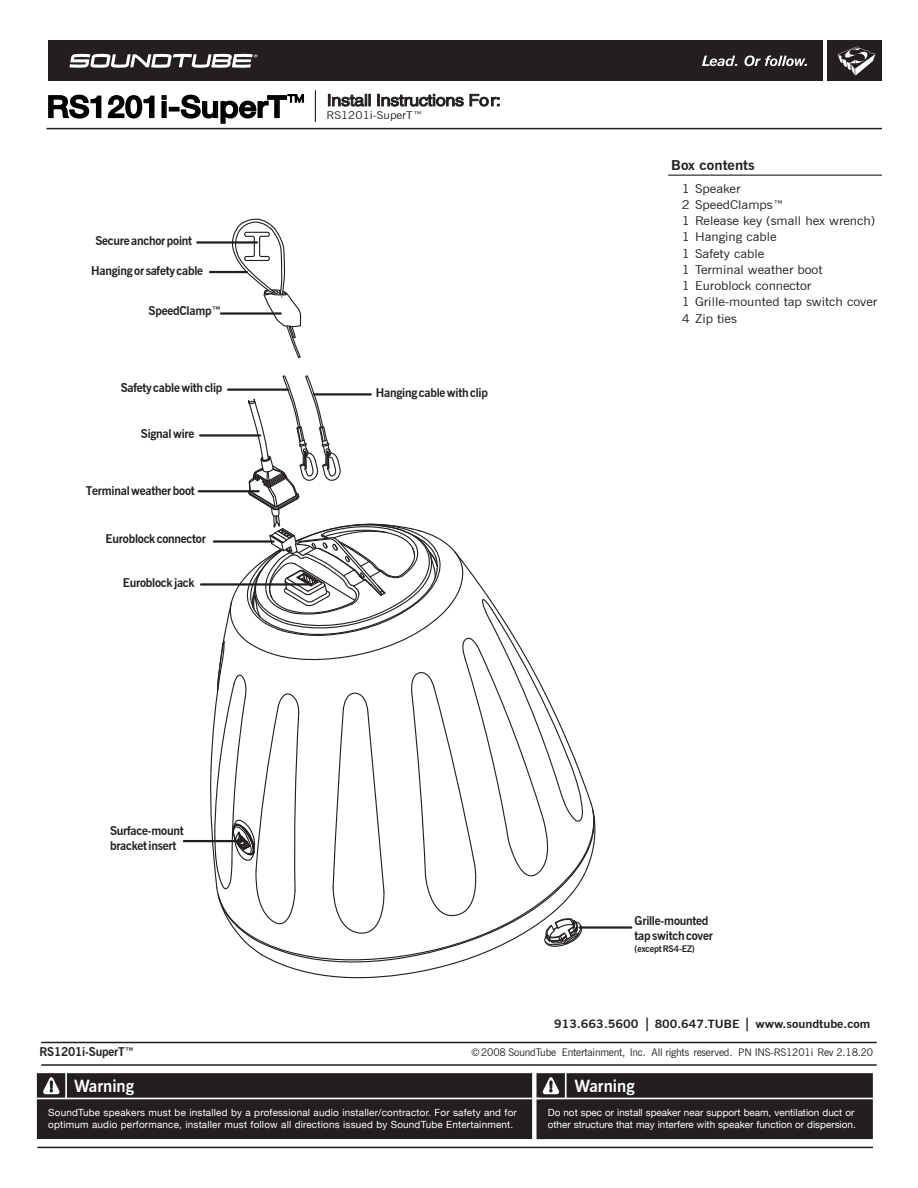
<style>
.page{position:relative;width:918px;height:1188px;background:#fff}
.page>*{position:absolute;margin:0;border:0;box-sizing:border-box;transform-origin:0 0}
.t1{font:500 30px "Helvetica Neue LT Std";color:#000;scale:1.06 1}
.t2{font:700 16.65px "News Gothic BT";color:#fff}
.t3{font:700 13.5px "News Gothic BT";color:#231f20;scale:1.11 1}
.t4{font:12.15px/16.2px "News Gothic BT";color:#231f20;scale:1.11 1}
.t5{font:700 12px/14.9px "News Gothic BT";letter-spacing:-.02em;color:#231f20}
.t6{font:700 11.4px "News Gothic BT";color:#231f20;scale:1.11 1}
.t7{font:10.8px "News Gothic BT";color:#231f20;scale:1.11 1}
.t8{font:10.5px "News Gothic BT";letter-spacing:-.02em;color:#231f20}
.t9{font:9.9px/12.3px "Helvetica Neue";letter-spacing:.02em;color:#fff}
.t10{font:9.9px/12.3px "Helvetica Neue";color:#fff}
.t11{font:700 9px "News Gothic BT";letter-spacing:-.02em;color:#231f20}
.s1{font-size:13.5px}
.s2{font-size:11.25px}
</style>
<div class="page">
<hr style="left:315px;top:90px;width:1px;height:32px;background:#231f20">
<svg style="left:328px;top:94px;width:43px;height:13px"></svg>
<svg style="left:377px;top:94px;width:122px;height:13px"></svg>
<hr style="left:46px;top:128px;width:836px;height:1px;background:#231f20">
<div style="left:827px;top:40px;width:55px;height:41px;background:#231f20"></div>
<div style="left:48px;top:40px;width:775px;height:41px;background:#231f20"></div>
<svg style="left:838px;top:47px;width:37px;height:29px"></svg>
<svg style="left:69px;top:54px;width:189px;height:14px"></svg>
<svg style="left:702px;top:56px;width:36px;height:10px"></svg>
<svg style="left:744px;top:56px;width:63px;height:10px"></svg>
<hr style="left:199px;top:490px;width:60px;height:2px;background:#231f20">
<hr style="left:200px;top:434px;width:60px;height:3px;background:#231f20">
<hr style="left:184px;top:840px;width:60px;height:2px;background:#231f20">
<hr style="left:201px;top:583px;width:108px;height:3px;background:#231f20">
<hr style="left:580px;top:926px;width:51px;height:3px;background:#231f20">
<hr style="left:210px;top:271px;width:37px;height:2px;background:#231f20">
<hr style="left:197px;top:241px;width:60px;height:3px;background:#231f20">
<hr style="left:221px;top:312px;width:60px;height:3px;background:#231f20">
<svg style="left:231px;top:218px;width:71px;height:141px"></svg>
<hr style="left:668px;top:175px;width:214px;height:1px;background:#231f20">
<svg style="left:210px;top:375px;width:387px;height:604px"></svg>
<hr style="left:314px;top:393px;width:57px;height:3px;background:#231f20">
<hr style="left:37px;top:1147px;width:836px;height:1px;background:#231f20">
<hr style="left:41px;top:1064px;width:836px;height:2px;background:#231f20">
<hr style="left:41px;top:1042px;width:836px;height:1px;background:#231f20">
<div style="left:537px;top:1073px;width:336px;height:66px;background:#231f20"></div>
<hr style="left:536px;top:1098px;width:342px;height:1px;background:#fff">
<hr style="left:565px;top:1071px;width:2px;height:27px;background:#fff">
<svg style="left:542px;top:1064px;width:18px;height:30px"></svg>
<div style="left:37px;top:1073px;width:495px;height:66px;background:#231f20"></div>
<hr style="left:36px;top:1098px;width:504px;height:1px;background:#fff">
<hr style="left:65px;top:1072px;width:2px;height:26px;background:#fff">
<svg style="left:42px;top:1064px;width:18px;height:30px"></svg>
<svg style="left:48px;top:94px;width:107px;height:25px"></svg>
<div style="left:162px;top:101px;width:5px;height:17px;border:2px solid #000"></div>
<svg style="left:162px;top:95px;width:5px;height:5px"></svg>
<div style="left:169px;top:107px;width:11px;height:5px;border:2px solid #000"></div>
<svg style="left:180px;top:94px;width:124px;height:30px"></svg>
<h1 class="t1" style="left:46px;top:89px;width:245px">RS1201i-SuperT<sup>™</sup></h1>
<p class="t7" style="left:326px;top:108px;width:88px">RS1201i-SuperT™</p>
<p class="t5" style="left:95px;top:233px;width:98px">Secureanchorpoint</p>
<p class="t5" style="left:91px;top:263px;width:113px">Hangingor safety cable</p>
<p class="t5" style="left:149px;top:303px;width:74px">SpeedClamp™</p>
<p class="t5" style="left:121px;top:380px;width:103px">Safety cablewithclip</p>
<p class="t5" style="left:141px;top:426px;width:55px">Signalwire</p>
<p class="t5" style="left:86px;top:483px;width:111px">Terminalweatherboot</p>
<p class="t5" style="left:106px;top:531px;width:102px">Euroblockconnector</p>
<p class="t5" style="left:123px;top:576px;width:73px">Euroblockjack</p>
<p class="t5" style="left:376px;top:385px;width:114px">Hangingcablewithclip</p>
<p class="t3" style="left:671px;top:157px;width:77px">Box contents</p>
<p class="t4" style="left:682px;top:180px;width:177px">1 Speaker<br>2 SpeedClamps™<br>1 Release key (small hex wrench)<br>1 Hanging cable<br>1 Safety cable<br>1 Terminal weather boot<br>1 Euroblock connector<br>1 Grille-mounted tap switch cover<br>4 Zip ties</p>
<p class="t5" style="left:110px;top:823px;width:75px">Surface-mount bracketinsert</p>
<p class="t5" style="left:635px;top:913px;width:80px">Grille-mounted tapswitchcover</p>
<p class="t11" style="left:635px;top:943px;width:62px">(exceptRS4-EZ)</p>
<p class="t6" style="left:554px;top:1017px;width:286px">913.663.5600 <span class="s1">|</span> <span class="s2">800.647.TUBE</span> <span class="s1">|</span> www.soundtube.com</p>
<p class="t5" style="left:39px;top:1045px;width:97px">RS1201i-SuperT™</p>
<p class="t8" style="left:471px;top:1046px;width:404px">©2008 SoundTube Entertainment, Inc. All rights reserved. PN INS-RS1201i Rev 2.18.20</p>
<h2 class="t2" style="left:74px;top:1076px;width:62px">Warning</h2>
<h2 class="t2" style="left:575px;top:1076px;width:62px">Warning</h2>
<p class="t9" style="left:48px;top:1106px;width:470px">SoundTube speakers must be installed by a professional audio installer/contractor. For safety and for optimum audio performance, installer must follow all directions issued by SoundTube Entertainment.</p>
<p class="t10" style="left:548px;top:1106px;width:309px">Do not spec or install speaker near support beam, ventilation duct or other structure that may interfere with speaker function or dispersion.</p>
</div>
